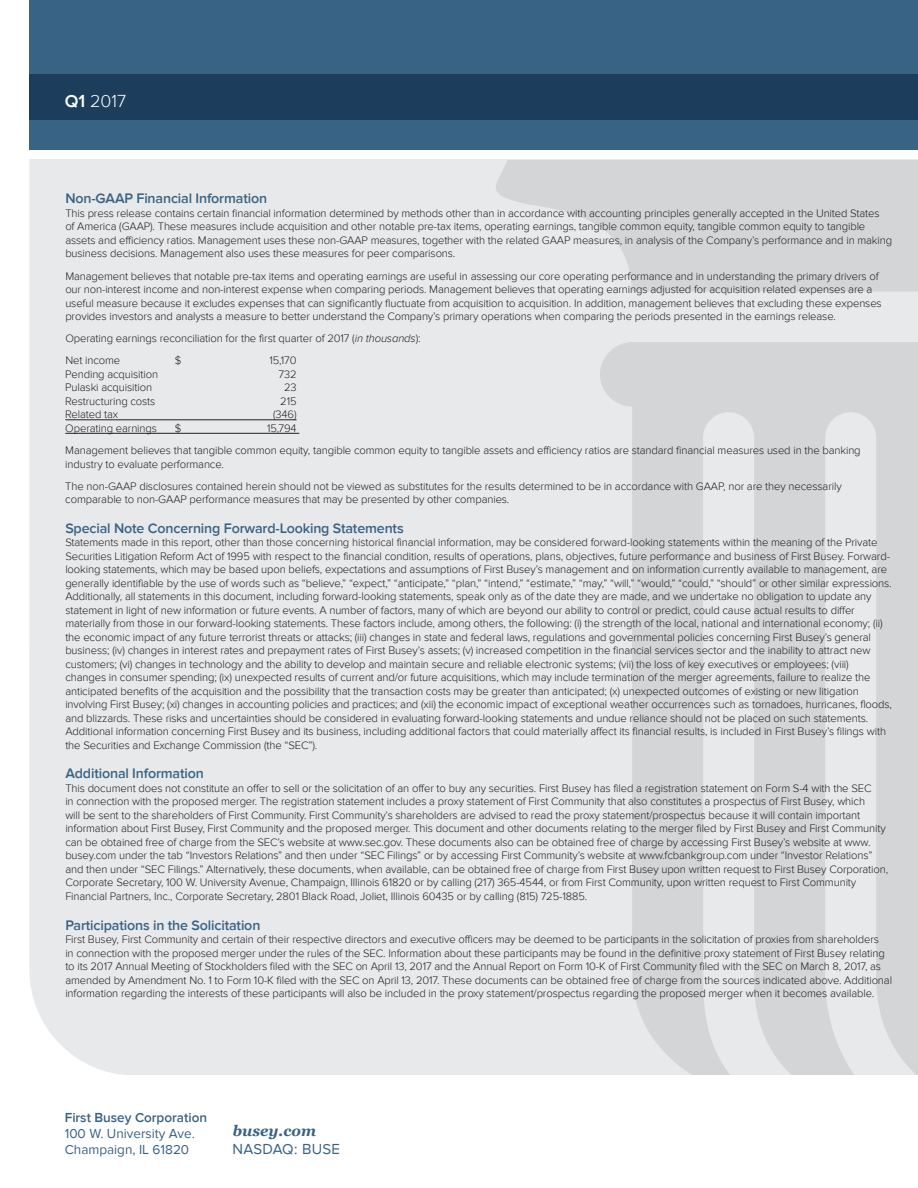
<style>
.page{position:relative;width:918px;height:1188px;background:#fff}
.page>*{position:absolute;margin:0;border:0;box-sizing:border-box;transform-origin:0 0}
.t1{font:300 18px "Proxima Nova";color:#fff}
.t2{font:15px "Proxima Nova";letter-spacing:.02em;color:#396384}
.t3{font:italic 700 15px "Georgia";color:#396384}
.t4{font:600 14.25px "Proxima Nova";letter-spacing:-.01em;color:#396384}
.t5{font:13.5px/16.2px "Proxima Nova";color:#396384}
.t6{font:600 13.5px "Proxima Nova";color:#396384}
.t7{font:300 11.25px/13.5px "Proxima Nova";letter-spacing:-.01em;color:#231f20}
.s1{font-weight:600}
.s2{font-style:italic}
</style>
<div class="page">
<div style="left:29px;top:160px;width:889px;height:915px;background:#e8e9ea"></div>
<svg style="left:29px;top:149px;width:105px;height:926px"></svg>
<div style="left:29px;top:0;width:889px;height:149px;background:#396384"></div>
<svg style="left:496px;top:160px;width:422px;height:915px"></svg>
<div style="left:29px;top:74px;width:889px;height:46px;background:#1c3d5b"></div>
<hr style="left:65px;top:420px;width:232px;height:1px;background:#231f20">
<hr style="left:65px;top:433px;width:234px;height:1px;background:#231f20">
<h1 class="t1" style="left:65px;top:91px;width:63px"><span class="s1">Q1</span> 2017</h1>
<p class="t4" style="left:65px;top:191px;width:203px">Non-GAAP Financial Information</p>
<p class="t7" style="left:65px;top:207px;width:828px">This press release contains certain financial information determined by methods other than in accordance with accounting principles generally accepted in the United States<br>of America (GAAP). These measures include acquisition and other notable pre-tax items, operating earnings, tangible common equity, tangible common equity to tangible assets and efficiency ratios. Management uses these non-GAAP measures, together with the related GAAP measures, in analysis of the Company’s performance and in making business decisions. Management also uses these measures for peer comparisons.</p>
<p class="t7" style="left:65px;top:269px;width:818px">Management believes that notable pre-tax items and operating earnings are useful in assessing our core operating performance and in understanding the primary drivers of our non-interest income and non-interest expense when comparing periods. Management believes that operating earnings adjusted for acquisition related expenses are a useful measure because it excludes expenses that can significantly fluctuate from acquisition to acquisition. In addition, management believes that excluding these expenses provides investors and analysts a measure to better understand the Company’s primary operations when comparing the periods presented in the earnings release.</p>
<p class="t7" style="left:65px;top:328px;width:357px;line-height:22.2px">Operating earnings reconciliation for the first quarter of 2017 (<span class="s2">in thousands</span>):<br>Net income</p>
<p class="t7" style="left:175px;top:354px;width:8px">$</p>
<p class="t7" style="left:269px;top:354px;width:29px">15,170</p>
<p class="t7" style="left:65px;top:368px;width:94px">Pending acquisition</p>
<p class="t7" style="left:278px;top:368px;width:20px">732</p>
<p class="t7" style="left:65px;top:381px;width:88px">Pulaski acquisition</p>
<p class="t7" style="left:284px;top:381px;width:14px">23</p>
<p class="t7" style="left:65px;top:395px;width:92px">Restructuring costs</p>
<p class="t7" style="left:280px;top:395px;width:18px">215</p>
<p class="t7" style="left:65px;top:408px;width:55px">Related tax</p>
<p class="t7" style="left:273px;top:408px;width:25px">(346)</p>
<p class="t7" style="left:65px;top:422px;width:93px">Operating earnings</p>
<p class="t7" style="left:175px;top:422px;width:8px">$</p>
<p class="t7" style="left:65px;top:417px;width:797px;line-height:22.2px;text-indent:202px">15,794<br>Management believes that tangible common equity, tangible common equity to tangible assets and efficiency ratios are standard financial measures used in the banking</p>
<p class="t7" style="left:65px;top:453px;width:778px;line-height:22.2px">industry to evaluate performance.<br>The non-GAAP disclosures contained herein should not be viewed as substitutes for the results determined to be in accordance with GAAP, nor are they necessarily</p>
<p class="t7" style="left:65px;top:493px;width:446px">comparable to non-GAAP performance measures that may be presented by other companies.</p>
<p class="t4" style="left:65px;top:520px;width:340px">Special Note Concerning Forward-Looking Statements</p>
<p class="t7" style="left:65px;top:536px;width:828px">Statements made in this report, other than those concerning historical financial information, may be considered forward-looking statements within the meaning of the Private Securities Litigation Reform Act of 1995 with respect to the financial condition, results of operations, plans, objectives, future performance and business of First Busey. Forward&shy;looking statements, which may be based upon beliefs, expectations and assumptions of First Busey’s management and on information currently available to management, are generally identifiable by the use of words such as “believe,” “expect,” “anticipate,” “plan,” “intend,” “estimate,” “may,” “will,” “would,” “could,” “should” or other similar expressions.<br>Additionally, all statements in this document, including forward-looking statements, speak only as of the date they are made, and we undertake no obligation to update any statement in light of new information or future events. A number of factors, many of which are beyond our ability to control or predict, could cause actual results to differ materially from those in our forward-looking statements. These factors include, among others, the following: (i) the strength of the local, national and international economy; (ii) the economic impact of any future terrorist threats or attacks; (iii) changes in state and federal laws, regulations and governmental policies concerning First Busey’s general business; (iv) changes in interest rates and prepayment rates of First Busey’s assets; (v) increased competition in the financial services sector and the inability to attract new customers; (vi) changes in technology and the ability to develop and maintain secure and reliable electronic systems; (vii) the loss of key executives or employees; (viii) changes in consumer spending; (ix) unexpected results of current and/or future acquisitions, which may include termination of the merger agreements, failure to realize the anticipated benefits of the acquisition and the possibility that the transaction costs may be greater than anticipated; (x) unexpected outcomes of existing or new litigation involving First Busey; (xi) changes in accounting policies and practices; and (xii) the economic impact of exceptional weather occurrences such as tornadoes, hurricanes, floods, and blizzards. These risks and uncertainties should be considered in evaluating forward-looking statements and undue reliance should not be placed on such statements.<br>Additional information concerning First Busey and its business, including additional factors that could materially affect its financial results, is included in First Busey’s filings with the Securities and Exchange Commission (the “SEC”).</p>
<p class="t4" style="left:65px;top:766px;width:140px">Additional Information</p>
<p class="t7" style="left:65px;top:782px;width:825px">This document does not constitute an offer to sell or the solicitation of an offer to buy any securities. First Busey has filed a registration statement on Form S-4 with the SEC<br>in connection with the proposed merger. The registration statement includes a proxy statement of First Community that also constitutes a prospectus of First Busey, which<br>will be sent to the shareholders of First Community. First Community’s shareholders are advised to read the proxy statement/prospectus because it will contain important information about First Busey, First Community and the proposed merger. This document and other documents relating to the merger filed by First Busey and First Community can be obtained free of charge from the SEC’s website at www.sec.gov. These documents also can be obtained free of charge by accessing First Busey’s website at www. busey.com under the tab “Investors Relations” and then under “SEC Filings” or by accessing First Community’s website at www.fcbankgroup.com under “Investor Relations” and then under “SEC Filings.” Alternatively, these documents, when available, can be obtained free of charge from First Busey upon written request to First Busey Corporation, Corporate Secretary, 100 W. University Avenue, Champaign, Illinois 61820 or by calling (217) 365-4544, or from First Community, upon written request to First Community Financial Partners, Inc., Corporate Secretary, 2801 Black Road, Joliet, Illinois 60435 or by calling (815) 725-1885.</p>
<p class="t4" style="left:65px;top:917px;width:197px">Participations in the Solicitation</p>
<p class="t7" style="left:65px;top:933px;width:828px">First Busey, First Community and certain of their respective directors and executive officers may be deemed to be participants in the solicitation of proxies from shareholders<br>in connection with the proposed merger under the rules of the SEC. Information about these participants may be found in the definitive proxy statement of First Busey relating to its 2017 Annual Meeting of Stockholders filed with the SEC on April 13, 2017 and the Annual Report on Form 10-K of First Community filed with the SEC on March 8, 2017, as amended by Amendment No. 1 to Form 10-K filed with the SEC on April 13, 2017. These documents can be obtained free of charge from the sources indicated above. Additional information regarding the interests of these participants will also be included in the proxy statement/prospectus regarding the proposed merger when it becomes available.</p>
<p class="t6" style="left:65px;top:1110px;width:144px">First Busey Corporation</p>
<p class="t5" style="left:65px;top:1126px;width:132px">100 W. University Ave.<br>Champaign, IL 61820</p>
<h2 class="t3" style="left:232px;top:1120px;width:85px">busey.com</h2>
<h2 class="t2" style="left:232px;top:1140px;width:109px">NASDAQ: BUSE</h2>
</div>
